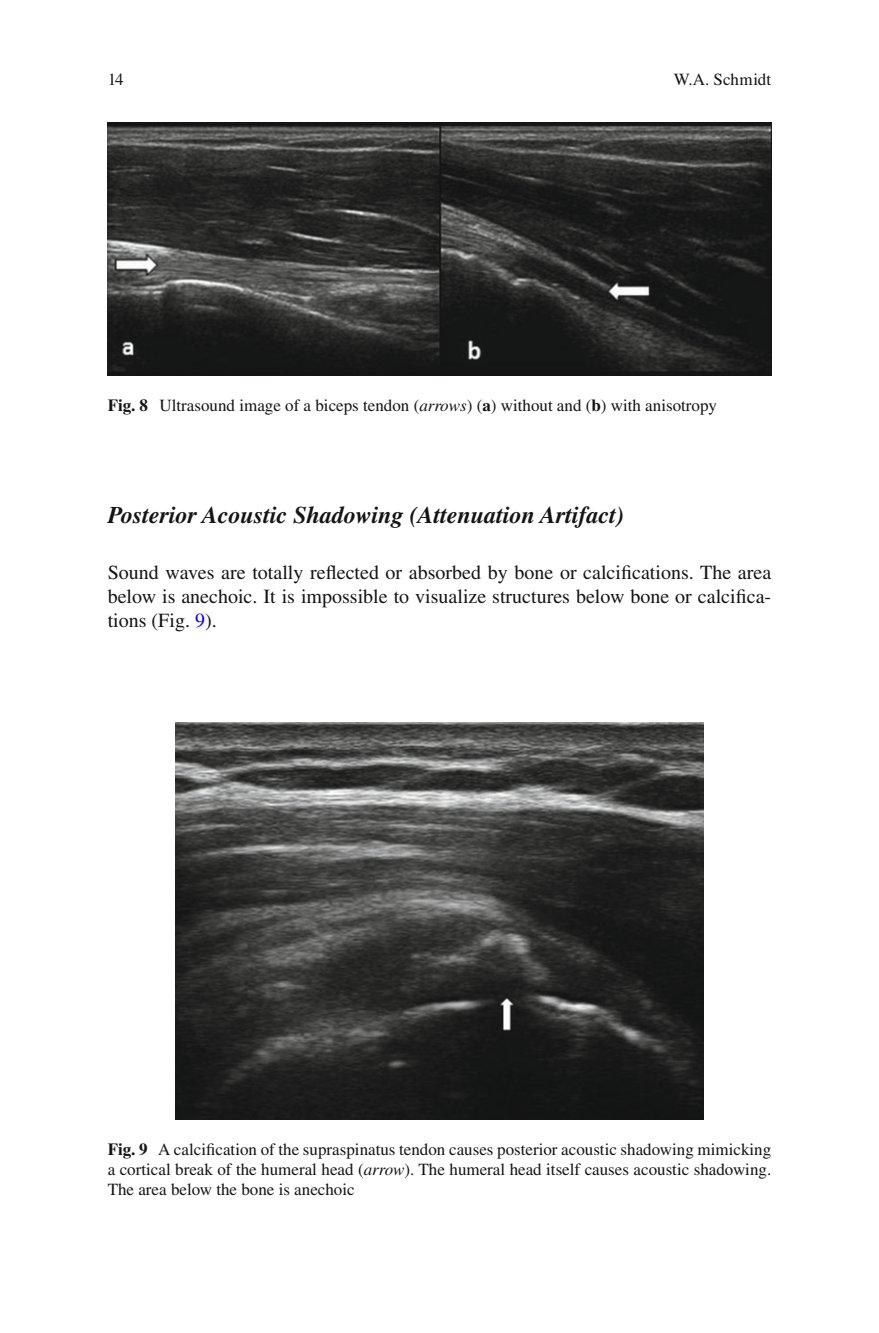
<style>
.page{position:relative;width:879px;height:1333px;background:#fff}
.page>*{position:absolute;margin:0;border:0;box-sizing:border-box;transform-origin:0 0}
.t1{font:italic 700 24px "Djvrlv Times";color:#131413}
.t2{font:20px/24px "Xsqvbg Times";color:#131413;text-align:justify}
.t3{font:17px/20px "Xsqvbg Times";color:#131413;text-align:justify}
.s1{font-family:"Kbqbsg Times";font-weight:700}
.s2{font-family:"Mprqjv Times";font-style:italic}
.s3{color:#00f}
</style>
<div class="page">
<img style="left:108px;top:122px;width:663px;height:254px">
<img style="left:175px;top:722px;width:528px;height:396px">
<p class="t3" style="left:108px;top:71px;width:18px">14</p>
<p class="t3" style="left:674px;top:71px;width:99px">W.A. Schmidt</p>
<p class="t3" style="left:108px;top:397px;width:611px"><span class="s1">Fig. 8</span> Ultrasound image of a biceps tendon ( <span class="s2">arrows</span> ) ( <span class="s1">a</span> ) without and ( <span class="s1">b</span> ) with anisotropy</p>
<h1 class="t1" style="left:108px;top:506px;width:518px">Posterior Acoustic Shadowing (Attenuation Artifact)</h1>
<p class="t2" style="left:108px;top:562px;width:665px">Sound waves are totally reflected or absorbed by bone or calcifications. The area below is anechoic. It is impossible to visualize structures below bone or calcifica&shy;tions (Fig. <span class="s3">9</span> ).</p>
<p class="t3" style="left:108px;top:1140px;width:665px"><span class="s1">Fig. 9</span> A calcification of the supraspinatus tendon causes posterior acoustic shadowing mimicking a cortical break of the humeral head ( <span class="s2">arrow</span> ). The humeral head itself causes acoustic shadowing.<br>The area below the bone is anechoic</p>
</div>
